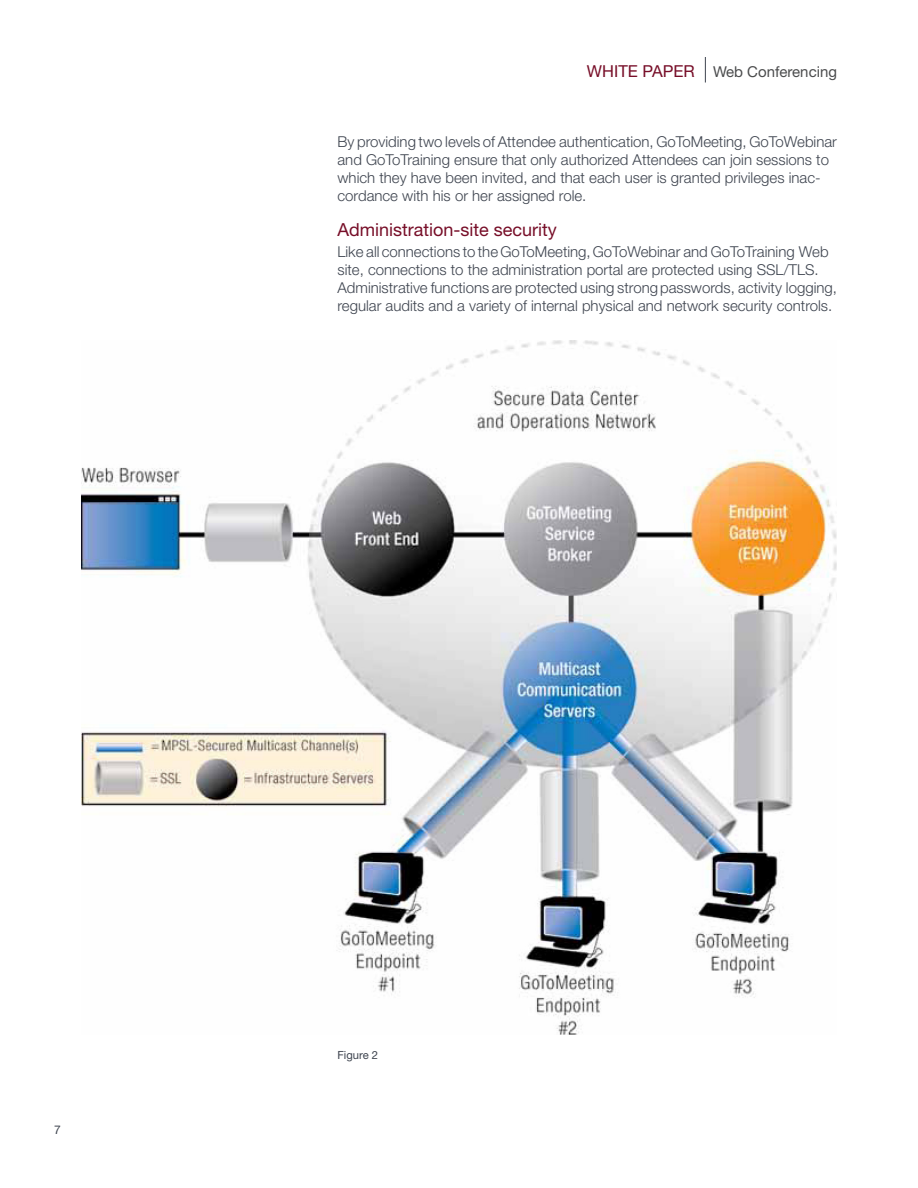
<style>
.page{position:relative;width:918px;height:1188px;background:#fff}
.page>*{position:absolute;margin:0;border:0;box-sizing:border-box;transform-origin:0 0}
.Secondary_Sub_heads{font:18px "Helvetica Neue";color:#770e28}
.Body_Copy{font:300 15px/18px "Helvetica Neue";color:#3e444f}
.t1{font:15px "Helvetica Neue";color:#4b4c4d}
.t2{font:12px "Helvetica Neue";color:#3e444f}
.Figure_copy{font:11.25px "Helvetica Neue";color:#3e444f}
.s1{font-size:16.5px;color:#770e28}
</style>
<div class="page">
<svg style="left:705px;top:57px;width:1px;height:25px"></svg>
<img style="left:81px;top:341px;width:756px;height:694px">
<p class="t1" style="left:587px;top:62px;width:252px"><span class="s1">WHITE PAPER</span> Web Conferencing</p>
<p class="Body_Copy" style="left:338px;top:132px;width:501px">By providing two levels of Attendee authentication, GoToMeeting, GoToWebinar and GoToTraining ensure that only authorized Attendees can join sessions to which they have been invited, and that each user is granted privileges inac&shy;cordance with his or her assigned role.</p>
<p class="Secondary_Sub_heads" style="left:338px;top:219px;width:221px">Administration-site security</p>
<p class="Body_Copy" style="left:338px;top:242px;width:501px">Like all connections to the GoToMeeting, GoToWebinar and GoToTraining Web site, connections to the administration portal are protected using SSL/TLS.<br>Administrative functions are protected using strong passwords, activity logging, regular audits and a variety of internal physical and network security controls.</p>
<p class="t2" style="left:54px;top:1122px;width:8px">7</p>
<p class="Figure_copy" style="left:338px;top:1048px;width:42px">Figure 2</p>
</div>
